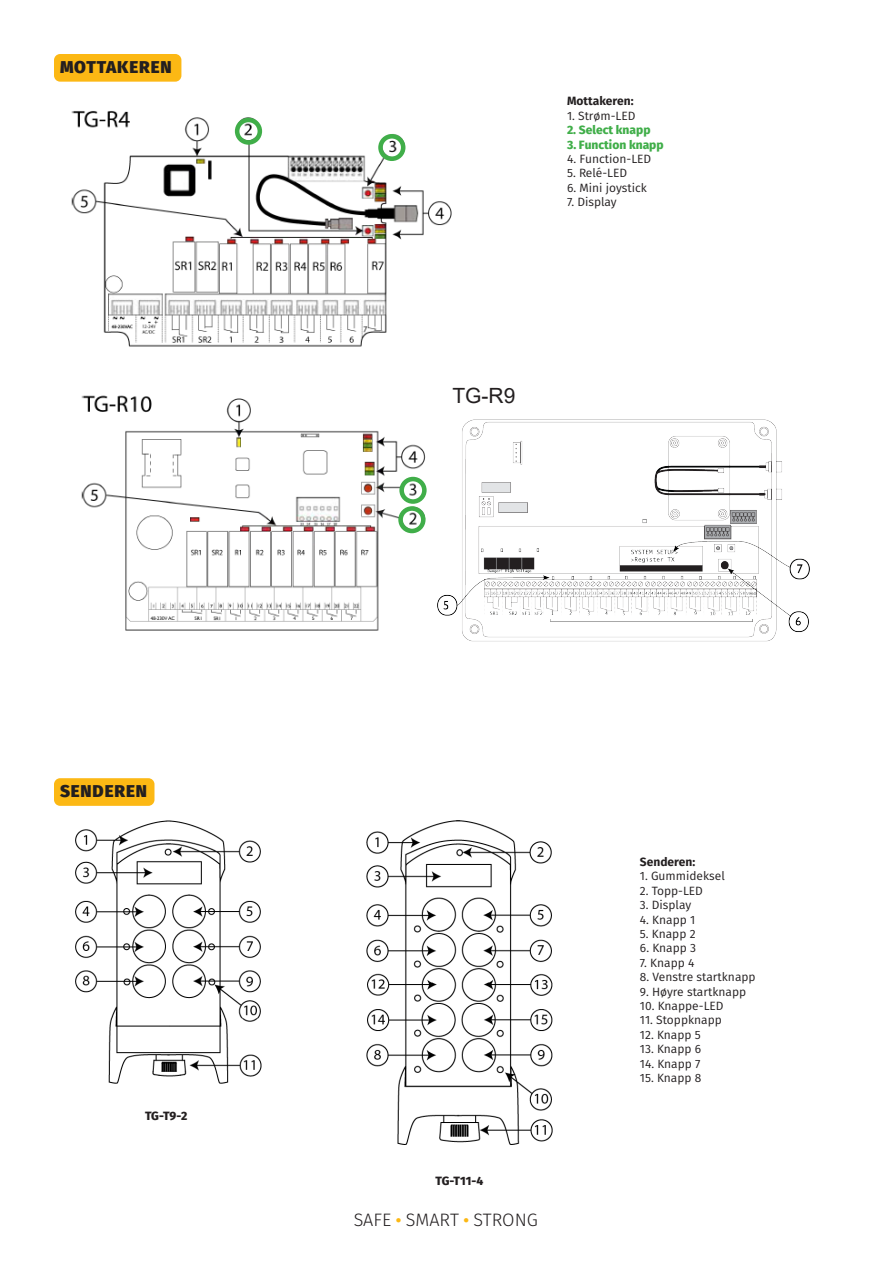
<style>
.page{position:relative;width:893px;height:1263px;background:#fff}
.page>*{position:absolute;margin:0;border:0;box-sizing:border-box;transform-origin:0 0}
.t1{font:21px "Arial";color:#231f20}
.t2{font:300 18px "Fira Sans";color:#231f20}
.t3{font:800 17.1px "Fira Sans";letter-spacing:.05em;color:#231f20}
.t4{font:12px "Fira Sans";color:#231f20}
.t5{font:800 12px "Fira Sans";color:#40ae49}
.t6{font:700 12px "Fira Sans";color:#231f20}
.t7{font:800 12px "Fira Sans";letter-spacing:-.01em;color:#231f20}
</style>
<div class="page">
<div style="left:54px;top:54px;width:127px;height:28px;background:#fcb814;border-radius:6px"></div>
<div style="left:54px;top:778px;width:100px;height:28px;background:#fcb814;border-radius:6px"></div>
<img style="left:71px;top:111px;width:381px;height:236px">
<div style="left:378px;top:134px;width:27px;height:27px;border:5px solid #40ae49;border-radius:50%"></div>
<div style="left:235px;top:118px;width:27px;height:27px;border:5px solid #40ae49;border-radius:50%"></div>
<img style="left:81px;top:395px;width:346px;height:236px">
<div style="left:398px;top:506px;width:28px;height:27px;border:5px solid #40ae49;border-radius:50%"></div>
<div style="left:399px;top:477px;width:28px;height:27px;border:5px solid #40ae49;border-radius:50%"></div>
<img style="left:366px;top:821px;width:186px;height:324px">
<img style="left:76px;top:821px;width:186px;height:262px">
<img style="left:437px;top:419px;width:373px;height:223px">
<h3 class="t3" style="left:60px;top:55px;width:113px">MOTTAKEREN</h3>
<h3 class="t3" style="left:60px;top:779px;width:88px">SENDEREN</h3>
<p class="t7" style="left:145px;top:1108px;width:44px">TG-T9-2</p>
<p class="t6" style="left:567px;top:93px;width:68px">Mottakeren:</p>
<p class="t4" style="left:567px;top:107px;width:70px">1. Strøm-LED</p>
<p class="t5" style="left:567px;top:122px;width:85px">2. Select knapp</p>
<p class="t5" style="left:567px;top:136px;width:98px">3. Function knapp</p>
<p class="t4" style="left:567px;top:150px;width:86px">4. Function-LED</p>
<p class="t4" style="left:567px;top:165px;width:62px">5. Relé-LED</p>
<p class="t4" style="left:567px;top:179px;width:81px">6. Mini joystick</p>
<p class="t4" style="left:567px;top:194px;width:51px">7. Display</p>
<h1 class="t1" style="left:452px;top:381px;width:64px">TG-R9</h1>
<p class="t7" style="left:436px;top:1172px;width:49px">TG-T11-4</p>
<h2 class="t2" style="left:354px;top:1207px;width:185px">SAFE <sup>●</sup> SMART <sup>●</sup> STRONG</h2>
<p class="t6" style="left:640px;top:853px;width:57px">Senderen:</p>
<p class="t4" style="left:640px;top:868px;width:86px">1. Gummideksel</p>
<p class="t4" style="left:640px;top:882px;width:65px">2. Topp-LED</p>
<p class="t4" style="left:640px;top:896px;width:53px">3. Display</p>
<p class="t4" style="left:640px;top:911px;width:57px">4. Knapp 1</p>
<p class="t4" style="left:640px;top:925px;width:57px">5. Knapp 2</p>
<p class="t4" style="left:640px;top:940px;width:58px">6. Knapp 3</p>
<p class="t4" style="left:640px;top:954px;width:56px">7. Knapp 4</p>
<p class="t4" style="left:640px;top:968px;width:117px">8. Venstre startknapp</p>
<p class="t4" style="left:640px;top:983px;width:108px">9. Høyre startknapp</p>
<p class="t4" style="left:640px;top:997px;width:85px">10. Knappe-LED</p>
<p class="t4" style="left:640px;top:1012px;width:83px">11. Stoppknapp</p>
<p class="t4" style="left:640px;top:1026px;width:62px">12. Knapp 5</p>
<p class="t4" style="left:640px;top:1040px;width:63px">13. Knapp 6</p>
<p class="t4" style="left:640px;top:1055px;width:62px">14. Knapp 7</p>
<p class="t4" style="left:640px;top:1069px;width:63px">15. Knapp 8</p>
</div>
